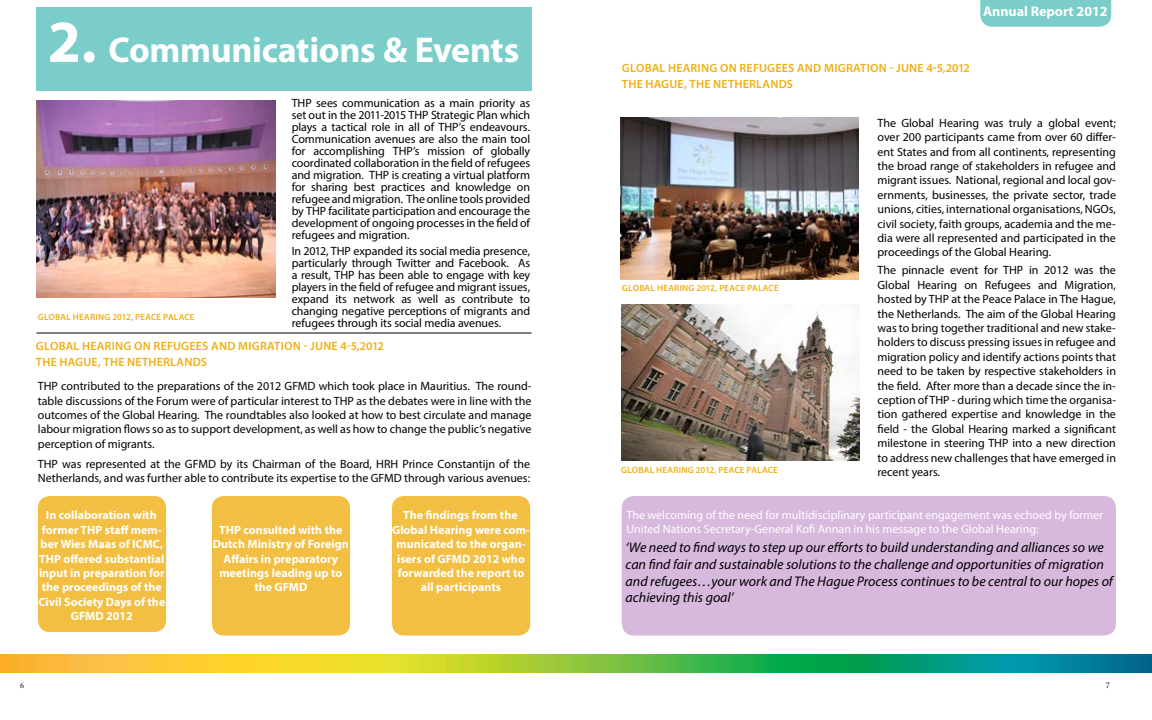
<style>
.page{position:relative;width:1152px;height:720px;background:#fff}
.page>*{position:absolute;margin:0;border:0;box-sizing:border-box;transform-origin:0 0}
.t1{font:700 36px "Myriad Pro";letter-spacing:-.01em;color:#fff}
.t2{font:italic 14px/16.8px "Myriad Pro";color:#000}
.t3{font:700 14px "Myriad Pro";color:#fff}
.t4{font:12px/14.4px "Myriad Pro";color:#000;text-align:justify}
.t5{font:700 12px/14.4px "Myriad Pro";color:#fff;text-align:center}
.t6{font:12px/14.4px "Myriad Pro";color:#fff}
.t7{font:600 12px/16px "Myriad Pro";letter-spacing:.02em;color:#f0af13}
.t8{font:600 9px "Myriad Pro";letter-spacing:.02em;color:#f0af13}
.t9{font:8px "Adobe Caslon Pro";color:#000}
.s1{font-size:60px}
</style>
<div class="page">
<hr style="left:37px;top:333px;width:495px;height:1px;background:#000">
<img style="left:37px;top:101px;width:239px;height:197px">
<div style="left:36px;top:8px;width:495px;height:83px;background:#7acdc8"></div>
<div style="left:622px;top:496px;width:494px;height:140px;background:#d8b9de;border-radius:12px"></div>
<div style="left:980px;top:0;width:131px;height:27px;background:#7acdc8"></div>
<img style="left:621px;top:118px;width:238px;height:161px">
<img style="left:622px;top:304px;width:238px;height:157px">
<div style="left:38px;top:496px;width:128px;height:136px;background:#f3bf42;border-radius:12px"></div>
<div style="left:212px;top:496px;width:138px;height:140px;background:#f3bf42;border-radius:12px"></div>
<div style="left:392px;top:496px;width:138px;height:140px;background:#f3bf42;border-radius:12px"></div>
<img style="left:0;top:654px;width:1152px;height:18px">
<h1 class="t1" style="left:48px;top:26px;width:473px"><span class="s1">2.</span> Communications &amp; Events</h1>
<p class="t8" style="left:38px;top:311px;width:158px">GLOBAL HEARING 2012, PEACE PALACE</p>
<p class="t4" style="left:292px;top:96px;width:240px;line-height:12px">THP sees communication as a main priority as set out in the 2011-2015 THP Strategic Plan which plays a tactical role in all of THP’s endeavours.<br>Communication avenues are also the main tool for accomplishing THP’s mission of globally coordinated collaboration in the field of refugees and migration. THP is creating a virtual platform for sharing best practices and knowledge on refugee and migration. The online tools provided by THP facilitate participation and encourage the development of ongoing processes in the field of refugees and migration.</p>
<p class="t4" style="left:292px;top:245px;width:240px;line-height:12px">In 2012, THP expanded its social media presence, particularly through Twitter and Facebook. As a result, THP has been able to engage with key players in the field of refugee and migrant issues, expand its network as well as contribute to changing negative perceptions of migrants and refugees through its social media avenues.</p>
<p class="t7" style="left:36px;top:338px;width:350px">GLOBAL HEARING ON REFUGEES AND MIGRATION - JUNE 4-5,2012<br>THE HAGUE, THE NETHERLANDS</p>
<p class="t4" style="left:38px;top:379px;width:495px">THP contributed to the preparations of the 2012 GFMD which took place in Mauritius. The round&shy;table discussions of the Forum were of particular interest to THP as the debates were in line with the outcomes of the Global Hearing. The roundtables also looked at how to best circulate and manage labour migration flows so as to support development, as well as how to change the public’s negative perception of migrants.</p>
<p class="t4" style="left:38px;top:456px;width:494px">THP was represented at the GFMD by its Chairman of the Board, HRH Prince Constantijn of the<br>Netherlands, and was further able to contribute its expertise to the GFMD through various avenues:</p>
<p class="t5" style="left:38px;top:508px;width:128px">In collaboration with former THP staff mem&shy;ber Wies Maas of ICMC,<br>THP offered substantial input in preparation for the proceedings of the<br>Civil Society Days of the<br>GFMD 2012</p>
<p class="t5" style="left:392px;top:508px;width:139px">The findings from the<br>Global Hearing were com&shy;municated to the organ&shy;isers of GFMD 2012 who forwarded the report to all participants</p>
<p class="t5" style="left:213px;top:522px;width:138px">THP consulted with the<br>Dutch Ministry of Foreign<br>Affairs in preparatory meetings leading up to the GFMD</p>
<p class="t3" style="left:983px;top:2px;width:126px">Annual Report 2012</p>
<p class="t7" style="left:622px;top:59px;width:350px">GLOBAL HEARING ON REFUGEES AND MIGRATION - JUNE 4-5,2012<br>THE HAGUE, THE NETHERLANDS</p>
<p class="t8" style="left:622px;top:283px;width:158px">GLOBAL HEARING 2012, PEACE PALACE</p>
<p class="t8" style="left:621px;top:464px;width:158px">GLOBAL HEARING 2012, PEACE PALACE</p>
<p class="t4" style="left:877px;top:115px;width:240px">The Global Hearing was truly a global event; over 200 participants came from over 60 differ&shy;ent States and from all continents, representing the broad range of stakeholders in refugee and migrant issues. National, regional and local gov&shy;ernments, businesses, the private sector, trade unions, cities, international organisations, NGOs, civil society, faith groups, academia and the me&shy;dia were all represented and participated in the proceedings of the Global Hearing.</p>
<p class="t4" style="left:877px;top:263px;width:240px">The pinnacle event for THP in 2012 was the Global Hearing on Refugees and Migration, hosted by THP at the Peace Palace in The Hague, the Netherlands. The aim of the Global Hearing was to bring together traditional and new stake&shy;holders to discuss pressing issues in refugee and migration policy and identify actions points that need to be taken by respective stakeholders in the field. After more than a decade since the in&shy;ception of THP - during which time the organisa&shy;tion gathered expertise and knowledge in the field - the Global Hearing marked a significant milestone in steering THP into a new direction to address new challenges that have emerged in recent years.</p>
<p class="t6" style="left:626px;top:508px;width:478px">The welcoming of the need for multidisciplinary participant engagement was echoed by former<br>United Nations Secretary-General Kofi Annan in his message to the Global Hearing:</p>
<p class="t2" style="left:626px;top:539px;width:489px">‘We need to find ways to step up our efforts to build understanding and alliances so we can find fair and sustainable solutions to the challenge and opportunities of migration and refugees…your work and The Hague Process continues to be central to our hopes of achieving this goal’</p>
<p class="t9" style="left:20px;top:681px;width:5px">6</p>
<p class="t9" style="left:1106px;top:681px;width:5px">7</p>
</div>
